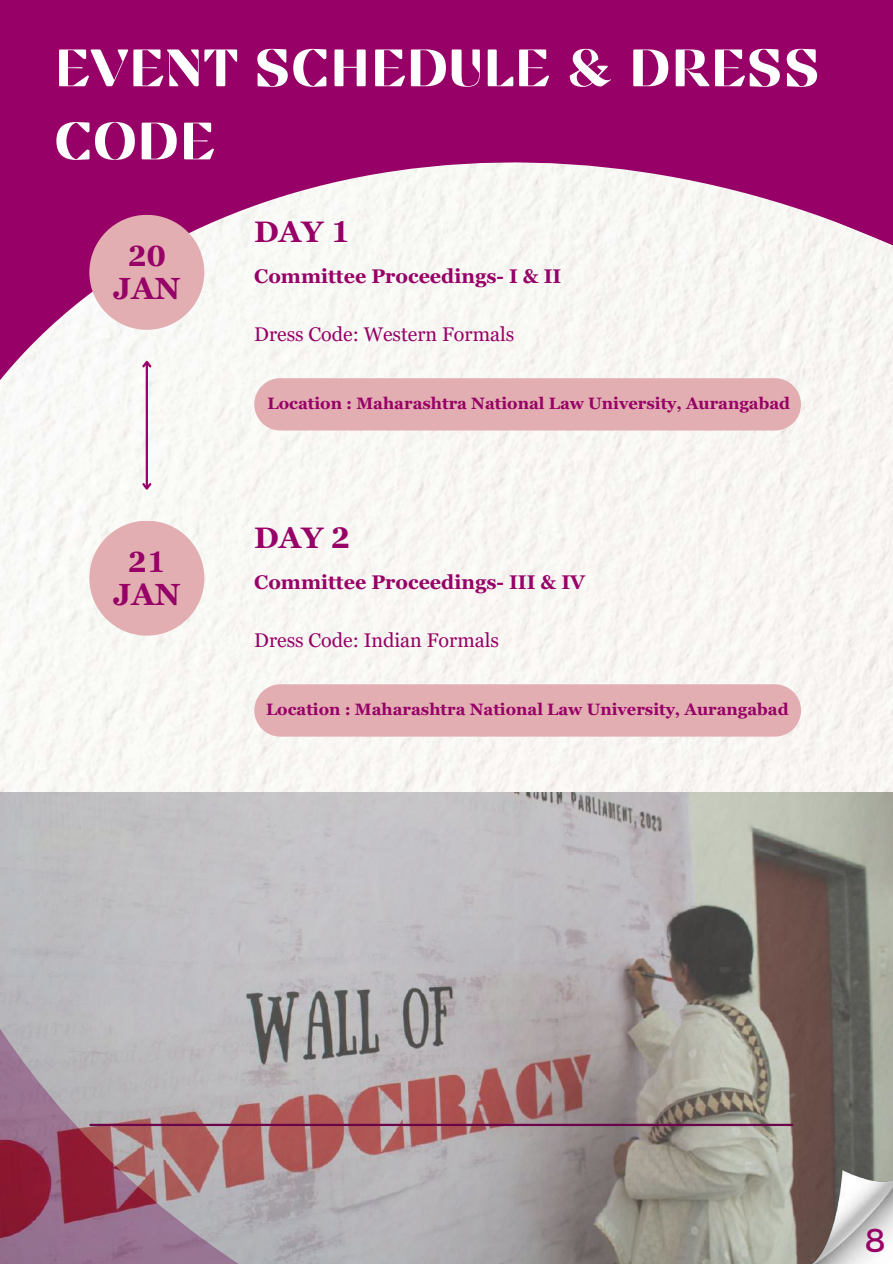
<style>
.page{position:relative;width:893px;height:1264px;background:#fff}
.page>*{position:absolute;margin:0;border:0;box-sizing:border-box;transform-origin:0 0}
.t1{font:52.5px/73.2px "Findel Display";color:#fff}
.t2{font:33px "Montserrat";color:#970067}
.t3{font:700 30.6px "Georgia Pro";color:#970067}
.t4{font:700 29.7px "Georgia Pro";color:#970067}
.t5{font:700 29.1px "Georgia Pro";color:#970067}
.t6{font:700 19.8px "Georgia Pro";color:#970067}
.t7{font:19.8px "Georgia Pro";color:#970067}
.t8{font:700 16.5px "Georgia Pro";color:#970067}
</style>
<div class="page">
<div style="left:0;top:0;width:892px;height:1263px;background:#970067"></div>
<img style="left:0;top:162px;width:892px;height:631px">
<img style="left:0;top:793px;width:892px;height:470px">
<hr style="left:90px;top:1123px;width:702px;height:2px;background:#6b054a">
<div style="left:89px;top:215px;width:115px;height:115px;background:#e2aeb1;border-radius:50%"></div>
<hr style="left:146px;top:362px;width:2px;height:126px;background:#970067">
<svg style="left:140px;top:481px;width:13px;height:11px"></svg>
<svg style="left:140px;top:358px;width:13px;height:11px"></svg>
<div style="left:89px;top:520px;width:115px;height:115px;background:#e2aeb1;border-radius:50%"></div>
<div style="left:254px;top:378px;width:547px;height:52px;background:#e2aeb1;border-radius:26px"></div>
<div style="left:254px;top:684px;width:547px;height:52px;background:#e2aeb1;border-radius:26px"></div>
<img style="left:804px;top:1170px;width:88px;height:93px">
<h1 class="t1" style="left:54px;top:31px;width:767px">EVENT SCHEDULE &amp; DRESS<br>CODE</h1>
<h3 class="t5" style="left:128px;top:239px;width:39px">20</h3>
<h3 class="t3" style="left:113px;top:271px;width:69px">JAN</h3>
<h3 class="t5" style="left:128px;top:545px;width:39px">21</h3>
<h3 class="t3" style="left:113px;top:576px;width:69px">JAN</h3>
<h3 class="t4" style="left:254px;top:215px;width:97px">DAY 1</h3>
<p class="t6" style="left:254px;top:265px;width:308px">Committee Proceedings- I &amp; II</p>
<p class="t7" style="left:254px;top:323px;width:261px">Dress Code: Western Formals</p>
<p class="t8" style="left:267px;top:394px;width:524px">Location : Maharashtra National Law University, Aurangabad</p>
<h3 class="t4" style="left:254px;top:521px;width:97px">DAY 2</h3>
<p class="t6" style="left:254px;top:570px;width:332px">Committee Proceedings- III &amp; IV</p>
<p class="t7" style="left:254px;top:629px;width:246px">Dress Code: Indian Formals</p>
<p class="t8" style="left:266px;top:699px;width:524px">Location : Maharashtra National Law University, Aurangabad</p>
<h2 class="t2" style="left:864px;top:1218px;width:22px">8</h2>
</div>
